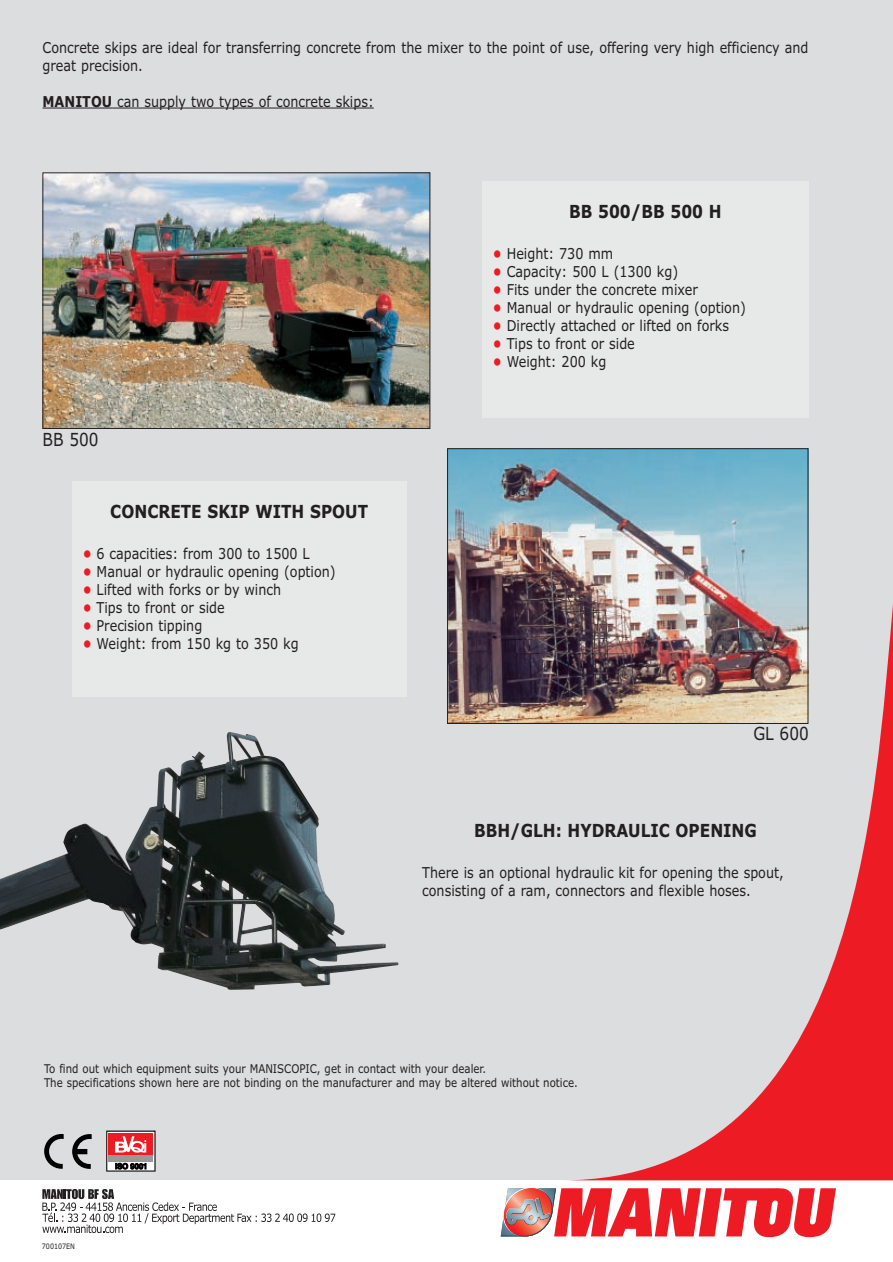
<style>
.page{position:relative;width:893px;height:1262px;background:#fff}
.page>*{position:absolute;margin:0;border:0;box-sizing:border-box;transform-origin:0 0}
.t1{font:700 18px "Verdana";color:#231f20;scale:.85 1}
.t2{font:18px "Verdana";color:#231f20;scale:.85 1}
.t3{font:15px/18px "Verdana";color:#231f20;scale:.85 1}
.t4{font:12px/14.4px "Verdana";color:#231f20;scale:.85 1}
.t5{font:7.5px "Verdana";color:#231f20;scale:.85 1}
.s1{font-weight:700}
.s2{font-weight:700;color:#ed1c24}
</style>
<div class="page">
<div style="left:0;top:0;width:892px;height:1261px;background:#dcddde"></div>
<hr style="left:43px;top:107px;width:69px;height:1px;background:#231f20">
<hr style="left:112px;top:107px;width:112px;height:1px;background:#231f20">
<hr style="left:224px;top:107px;width:150px;height:1px;background:#231f20">
<img style="left:449px;top:450px;width:112px;height:272px">
<img style="left:45px;top:174px;width:383px;height:253px">
<div style="left:43px;top:172px;width:387px;height:257px;border:1px solid #231f20"></div>
<div style="left:482px;top:181px;width:326px;height:237px;background:#e7e8e8"></div>
<div style="left:72px;top:481px;width:334px;height:216px;background:#e7e8e8"></div>
<img style="left:0;top:732px;width:398px;height:258px">
<div style="left:0;top:1180px;width:892px;height:81px;background:#fff"></div>
<svg style="left:500px;top:1188px;width:336px;height:49px"></svg>
<svg style="left:561px;top:195px;width:331px;height:985px"></svg>
<svg style="left:42px;top:1189px;width:293px;height:44px"></svg>
<svg style="left:44px;top:1134px;width:20px;height:34px"></svg>
<svg style="left:72px;top:1134px;width:20px;height:34px"></svg>
<svg style="left:106px;top:1130px;width:49px;height:41px;background:#c07578"></svg>
<p class="t3" style="left:43px;top:39px;width:902px">Concrete skips are ideal for transferring concrete from the mixer to the point of use, offering very high efficiency and great precision.</p>
<p class="t3" style="left:43px;top:93px;width:391px"><span class="s1">MANITOU</span> can supply two types of concrete skips:</p>
<p class="t2" style="left:43px;top:432px;width:68px">BB 500</p>
<p class="t1" style="left:110px;top:504px;width:305px">CONCRETE SKIP WITH SPOUT</p>
<p class="t3" style="left:83px;top:546px;width:268px"><span class="s2">•</span> 6 capacities: from 300 to 1500 L</p>
<p class="t3" style="left:83px;top:564px;width:299px"><span class="s2">•</span> Manual or hydraulic opening (option)</p>
<p class="t3" style="left:83px;top:582px;width:235px"><span class="s2">•</span> Lifted with forks or by winch</p>
<p class="t3" style="left:83px;top:600px;width:168px"><span class="s2">•</span> Tips to front or side</p>
<p class="t3" style="left:83px;top:618px;width:142px"><span class="s2">•</span> Precision tipping</p>
<p class="t3" style="left:83px;top:636px;width:255px"><span class="s2">•</span> Weight: from 150 kg to 350 kg</p>
<p class="t1" style="left:569px;top:204px;width:181px">BB 500/BB 500 H</p>
<p class="t3" style="left:493px;top:246px;width:143px"><span class="s2">•</span> Height: 730 mm</p>
<p class="t3" style="left:493px;top:264px;width:219px"><span class="s2">•</span> Capacity: 500 L (1300 kg)</p>
<p class="t3" style="left:493px;top:282px;width:243px"><span class="s2">•</span> Fits under the concrete mixer</p>
<p class="t3" style="left:493px;top:300px;width:299px"><span class="s2">•</span> Manual or hydraulic opening (option)</p>
<p class="t3" style="left:493px;top:318px;width:279px"><span class="s2">•</span> Directly attached or lifted on forks</p>
<p class="t3" style="left:493px;top:336px;width:168px"><span class="s2">•</span> Tips to front or side</p>
<p class="t3" style="left:493px;top:354px;width:135px"><span class="s2">•</span> Weight: 200 kg</p>
<p class="t2" style="left:753px;top:726px;width:67px">GL 600</p>
<p class="t1" style="left:474px;top:823px;width:334px">BBH/GLH: HYDRAULIC OPENING</p>
<p class="t3" style="left:422px;top:865px;width:427px">There is an optional hydraulic kit for opening the spout, consisting of a ram, connectors and flexible hoses.</p>
<p class="t4" style="left:44px;top:1062px;width:629px">To find out which equipment suits your MANISCOPIC, get in contact with your dealer.<br>The specifications shown here are not binding on the manufacturer and may be altered without notice.</p>
<p class="t5" style="left:42px;top:1243px;width:40px">700107EN</p>
</div>
